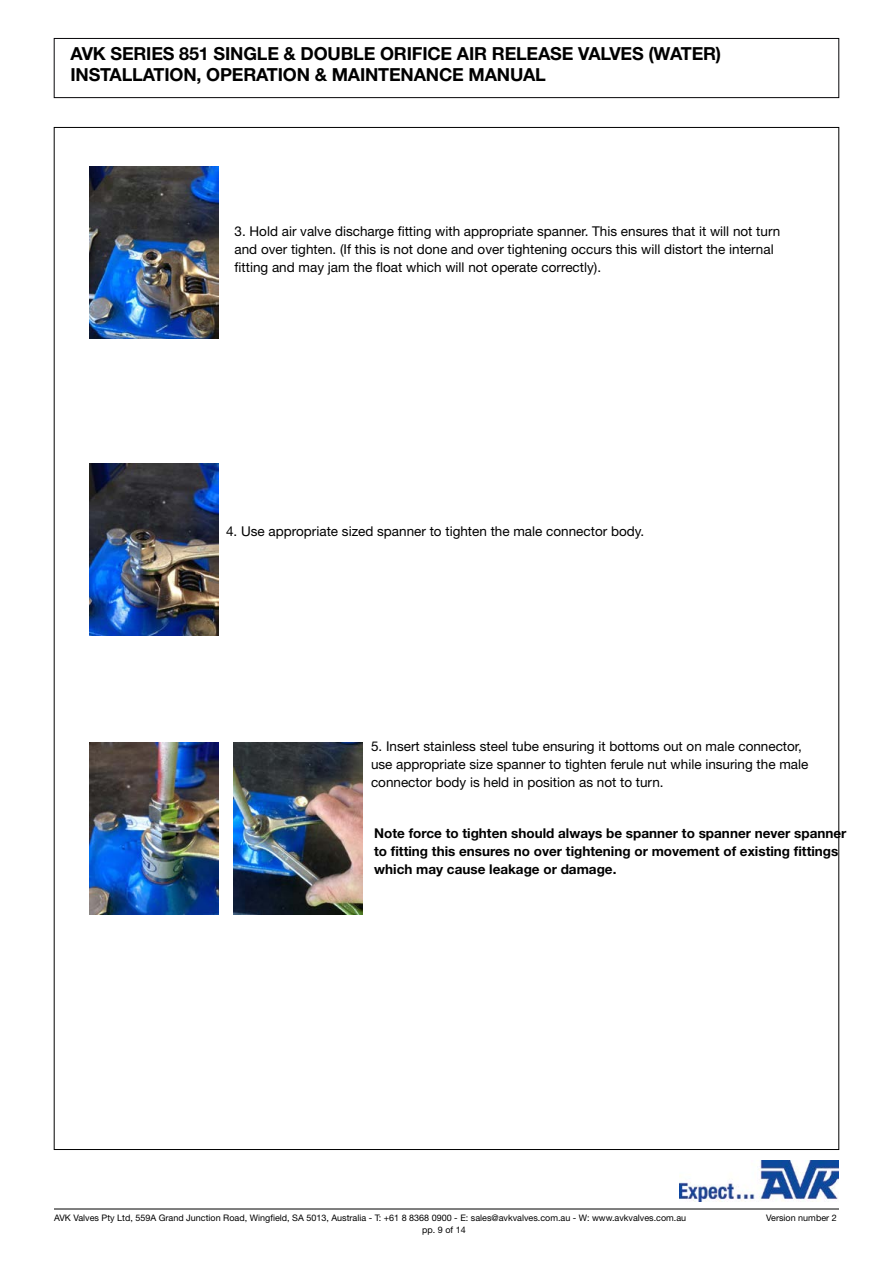
<style>
.page{position:relative;width:893px;height:1263px;background:#fff}
.page>*{position:absolute;margin:0;border:0;box-sizing:border-box;transform-origin:0 0}
.t1{font:700 18px/21px "Helvetica Neue LT Pro";letter-spacing:-.01em;color:#000}
.t2{font:13.5px/18px "Helvetica Neue LT Pro";color:#000}
.t3{font:700 13.5px/18px "Helvetica Neue LT Pro";color:#000}
.t4{font:9px "Helvetica Neue LT Pro";color:#000}
</style>
<div class="page">
<div style="left:54px;top:38px;width:785px;height:60px;border:1px solid #070609"></div>
<hr style="left:54px;top:1209px;width:785px;height:1px;background:#000">
<img style="left:680px;top:1161px;width:159px;height:41px">
<img style="left:89px;top:167px;width:129px;height:172px">
<img style="left:89px;top:464px;width:129px;height:172px">
<img style="left:89px;top:742px;width:129px;height:172px">
<img style="left:234px;top:742px;width:129px;height:172px">
<h1 class="t1" style="left:70px;top:43px;width:652px">AVK SERIES 851 SINGLE &amp; DOUBLE ORIFICE AIR RELEASE VALVES (WATER)<br>INSTALLATION, OPERATION &amp; MAINTENANCE MANUAL</h1>
<p class="t2" style="left:235px;top:222px;width:547px">3. Hold air valve discharge fitting with appropriate spanner. This ensures that it will not turn and over tighten. (If this is not done and over tightening occurs this will distort the internal fitting and may jam the float which will not operate correctly).</p>
<p class="t2" style="left:226px;top:522px;width:420px">4. Use appropriate sized spanner to tighten the male connector body.</p>
<p class="t2" style="left:371px;top:737px;width:439px">5. Insert stainless steel tube ensuring it bottoms out on male connector, use appropriate size spanner to tighten ferule nut while insuring the male connector body is held in position as not to turn.</p>
<p class="t3" style="left:374px;top:824px;width:474px">Note force to tighten should always be spanner to spanner never spanner to fitting this ensures no over tightening or movement of existing fittings which may cause leakage or damage.</p>
<p class="t4" style="left:54px;top:1212px;width:634px">AVK Valves Pty Ltd, 559A Grand Junction Road, Wingfield, SA 5013, Australia - T: +61 8 8368 0900 - E: sales@avkvalves.com.au - W: www.avkvalves.com.au</p>
<p class="t4" style="left:766px;top:1212px;width:72px">Version number 2</p>
<p class="t4" style="left:422px;top:1224px;width:45px">pp. 9 of 14</p>
</div>
